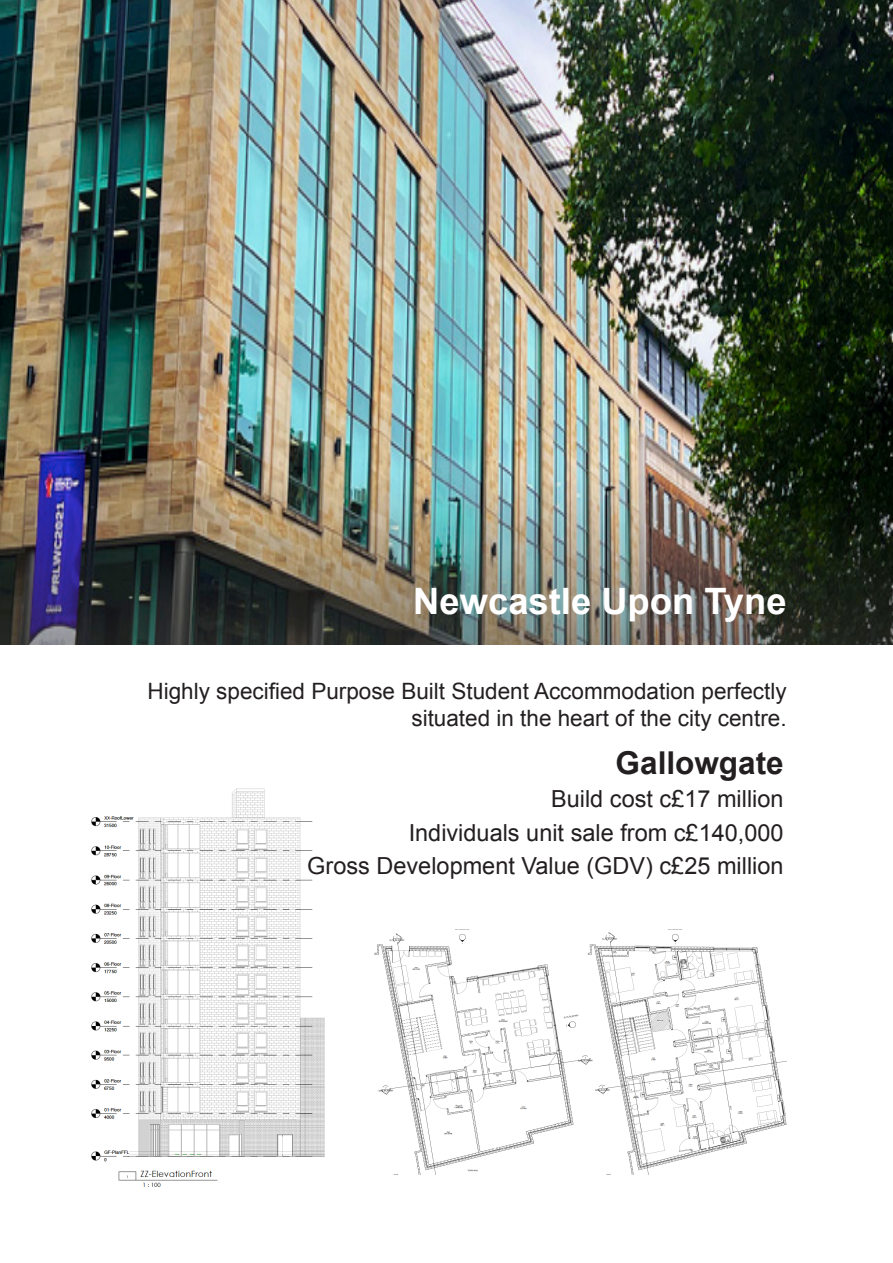
<style>
.page{position:relative;width:893px;height:1263px;background:#fff}
.page>*{position:absolute;margin:0;border:0;box-sizing:border-box;transform-origin:0 0}
.t1{font:700 36.45px "Arial";color:#fff}
.t2{font:700 31.5px "Arial";color:#231f20}
.t3{font:23.55px "Arial";color:#231f20}
.t4{font:22.5px/27px "Arial";color:#231f20;text-align:right}
</style>
<div class="page">
<img style="left:0;top:0;width:893px;height:644px">
<img style="left:91px;top:788px;width:234px;height:399px">
<img style="left:375px;top:932px;width:412px;height:242px">
<p class="t1" style="left:413px;top:577px;width:375px">Newcastle Upon Tyne</p>
<p class="t4" style="left:148px;top:678px;width:641px">Highly specified Purpose Built Student Accommodation perfectly situated in the heart of the city centre.</p>
<p class="t2" style="left:616px;top:742px;width:170px">Gallowgate</p>
<p class="t3" style="left:551px;top:783px;width:234px">Build cost c£17 million</p>
<p class="t3" style="left:409px;top:817px;width:376px">Individuals unit sale from c£140,000</p>
<p class="t3" style="left:307px;top:850px;width:478px">Gross Development Value (GDV) c£25 million</p>
</div>
